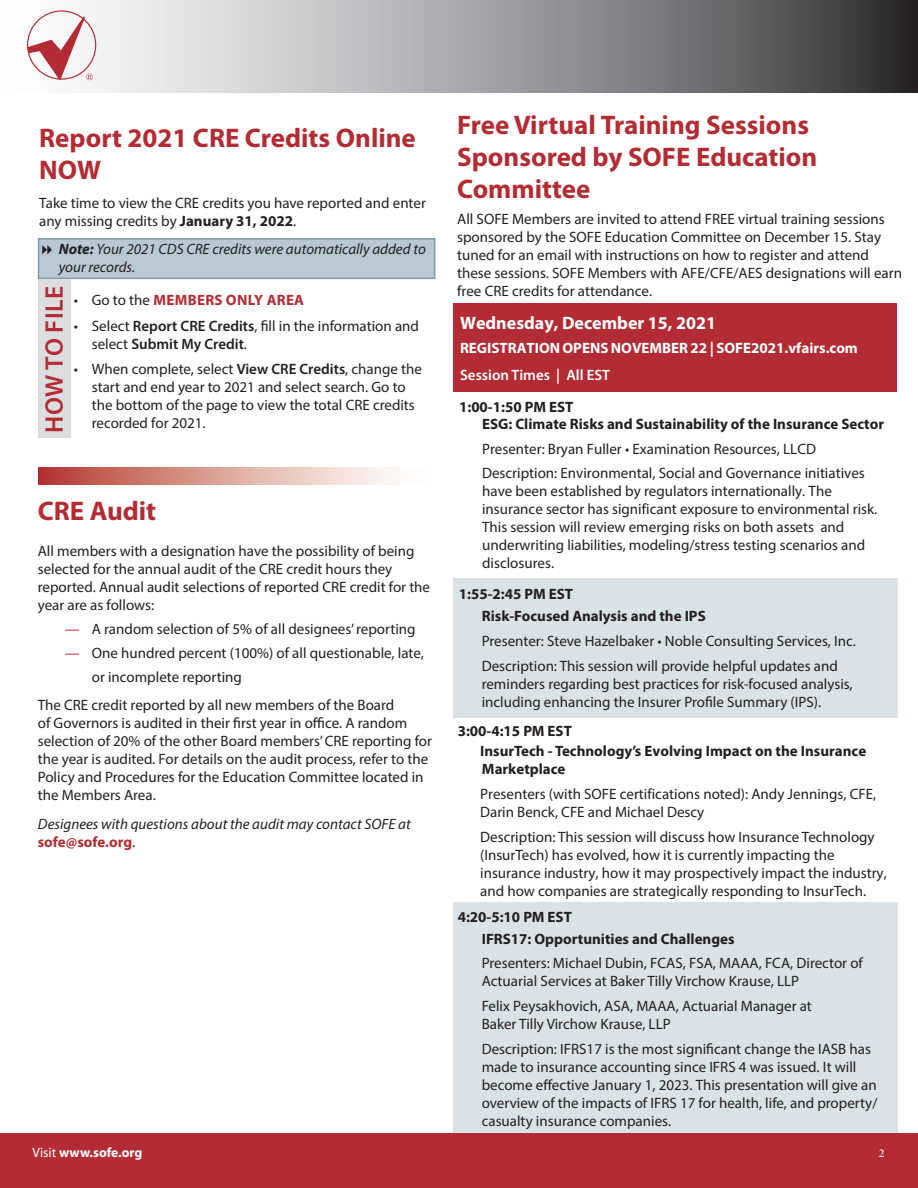
<style>
.page{position:relative;width:918px;height:1188px;background:#fff}
.page>*{position:absolute;margin:0;border:0;box-sizing:border-box;transform-origin:0 0}
.t1{font:700 27px/32.4px "Myriad Pro";color:#b32c33}
.t2{font:600 25.5px "Myriad Pro";letter-spacing:.02em;color:#b32c33}
.t3{font:700 18px "Myriad Pro";color:#fff}
.t4{font:15px/18px "Myriad Pro";color:#231f20}
.t5{font:700 15px/17.7px "Myriad Pro";color:#231f20}
.t6{font:italic 15px/18px "Myriad Pro";color:#231f20}
.t7{font:700 15px "Myriad Pro";color:#fff}
.t8{font:700 15px "Myriad Pro";letter-spacing:.02em;color:#b32c33}
.t9{font:600 15px "Myriad Pro";color:#fff}
.t10{font:700 13.5px "Myriad Pro";color:#fff}
.t11{font:12px "Minion Pro";color:#fff}
.s1{font-weight:700}
.s2{font-weight:400;color:#231f20}
.s3{font-weight:600}
.s4{color:#b32a33}
.s5{font-weight:700;font-style:normal;color:#b32c33}
.s6{font-style:normal}
.s7{font-family:"Myriad";font-weight:400}
</style>
<div class="page">
<div style="left:0;top:1133px;width:918px;height:55px;background:#b32c33"></div>
<svg style="left:27px;top:0;width:891px;height:93px;background:#9b9b9e"></svg>
<svg style="left:28px;top:16px;width:65px;height:64px"></svg>
<div style="left:453px;top:304px;width:443px;height:88px;background:#b32c33"></div>
<div style="left:38px;top:238px;width:397px;height:41px;background:#b8c9d2;border:2px solid #809aa7"></div>
<div style="left:38px;top:279px;width:32px;height:159px;background:#dcdddf"></div>
<div style="left:39px;top:468px;width:396px;height:17px;background:linear-gradient(to right,#b73f32,#fff)"></div>
<div style="left:453px;top:579px;width:445px;height:139px;background:#d9e2e7"></div>
<div style="left:453px;top:902px;width:445px;height:231px;background:#d9e2e7"></div>
<h1 class="t1" style="left:39px;top:121px;width:378px">Report 2021 CRE Credits Online<br>NOW</h1>
<p class="t4" style="left:39px;top:193px;width:388px">Take time to view the CRE credits you have reported and enter any missing credits by <span class="s1">January 31, 2022</span>.</p>
<p class="t6" style="left:59px;top:240px;width:369px"><span class="s1">Note:</span> Your 2021 CDS CRE credits were automatically added to your records.</p>
<p class="t8" style="left:74px;top:290px;width:232px"><span class="s2">• Go to the</span> MEMBERS ONLY AREA</p>
<p class="t4" style="left:92px;top:316px;width:329px;text-indent:-18px">• Select <span class="s3">Report CRE Credits</span>, fill in the information and select <span class="s3">Submit My Credit</span>.</p>
<p class="t4" style="left:92px;top:360px;width:332px;text-indent:-18px">• When complete, select <span class="s3">View CRE Credits</span>, change the start and end year to 2021 and select search. Go to the bottom of the page to view the total CRE credits</p>
<h2 class="t2" style="left:38px;top:433px;width:148px;rotate:-90deg">HOW TO FILE</h2>
<p class="t4" style="left:92px;top:414px;width:115px">recorded for 2021.</p>
<h1 class="t1" style="left:38px;top:494px;width:120px">CRE Audit</h1>
<p class="t4" style="left:38px;top:541px;width:394px">All members with a designation have the possibility of being selected for the annual audit of the CRE credit hours they reported. Annual audit selections of reported CRE credit for the year are as follows:</p>
<p class="t4" style="left:65px;top:619px;width:352px"><span class="s4">—</span> A random selection of 5% of all designees’ reporting</p>
<p class="t4" style="left:92px;top:640px;width:334px;line-height:24px;text-indent:-27px"><span class="s4">—</span> One hundred percent (100%) of all questionable, late, or incomplete reporting</p>
<p class="t4" style="left:38px;top:696px;width:396px">The CRE credit reported by all new members of the Board<br>of Governors is audited in their first year in office. A random selection of 20% of the other Board members’ CRE reporting for the year is audited. For details on the audit process, refer to the Policy and Procedures for the Education Committee located in the Members Area.</p>
<p class="t6" style="left:38px;top:814px;width:374px">Designees with questions about the audit may contact SOFE at <span class="s5">sofe@sofe.org</span><span class="s6">.</span></p>
<h1 class="t1" style="left:457px;top:107px;width:362px">Free Virtual Training Sessions<br>Sponsored by SOFE Education<br>Committee</h1>
<p class="t4" style="left:457px;top:210px;width:446px">All SOFE Members are invited to attend FREE virtual training sessions sponsored by the SOFE Education Committee on December 15. Stay tuned for an email with instructions on how to register and attend these sessions. SOFE Members with AFE/CFE/AES designations will earn free CRE credits for attendance.</p>
<p class="t3" style="left:460px;top:311px;width:258px">Wednesday, December 15, 2021</p>
<p class="t7" style="left:460px;top:339px;width:399px">REGISTRATION OPENS NOVEMBER 22 | SOFE2021.vfairs.com</p>
<p class="t9" style="left:460px;top:365px;width:151px">Session Times | All EST</p>
<p class="t5" style="left:482px;top:397px;width:403px;text-indent:-23px">1:00-1:50 PM EST<br>ESG: Climate Risks and Sustainability of the Insurance Sector</p>
<p class="t4" style="left:482px;top:437px;width:384px;line-height:24.2px">Presenter: Bryan Fuller • Examination Resources, LLCD<br>Description: Environmental, Social and Governance initiatives</p>
<p class="t4" style="left:482px;top:482px;width:397px">have been established by regulators internationally. The insurance sector has significant exposure to environmental risk.<br>This session will review emerging risks on both assets and underwriting liabilities, modeling/stress testing scenarios and disclosures.</p>
<p class="t5" style="left:482px;top:582px;width:226px;line-height:22.2px;text-indent:-23px">1:55-2:45 PM EST<br>Risk-Focused Analysis and the IPS</p>
<p class="t4" style="left:482px;top:628px;width:376px;line-height:24.8px">Presenter: Steve Hazelbaker • Noble Consulting Services, Inc.<br>Description: This session will provide helpful updates and</p>
<p class="t4" style="left:482px;top:674px;width:373px">reminders regarding best practices for risk-focused analysis, including enhancing the Insurer Profile Summary (IPS).</p>
<p class="t5" style="left:480px;top:720px;width:388px;line-height:20.1px;text-indent:-22px">3:00-4:15 PM EST<br>InsurTech - Technology’s Evolving Impact on the Insurance</p>
<p class="t5" style="left:482px;top:760px;width:85px">Marketplace</p>
<p class="t4" style="left:480px;top:785px;width:398px">Presenters (with SOFE certifications noted): Andy Jennings, CFE,<br>Darin Benck, CFE and Michael Descy</p>
<p class="t4" style="left:480px;top:827px;width:408px">Description: This session will discuss how Insurance Technology (InsurTech) has evolved, how it is currently impacting the insurance industry, how it may prospectively impact the industry, and how companies are strategically responding to InsurTech.</p>
<p class="t5" style="left:482px;top:906px;width:254px;line-height:21.6px;text-indent:-24px">4:20-5:10 PM EST<br>IFRS17: Opportunities and Challenges</p>
<p class="t4" style="left:482px;top:954px;width:383px">Presenters: Michael Dubin, FCAS, FSA, MAAA, FCA, Director of<br>Actuarial Services at Baker Tilly Virchow Krause, LLP</p>
<p class="t4" style="left:482px;top:997px;width:332px">Felix Peysakhovich, ASA, MAAA, Actuarial Manager at<br>Baker Tilly Virchow Krause, LLP</p>
<p class="t4" style="left:482px;top:1040px;width:397px">Description: IFRS17 is the most significant change the IASB has made to insurance accounting since IFRS 4 was issued. It will become effective January 1, 2023. This presentation will give an overview of the impacts of IFRS 17 for health, life, and property/ casualty insurance companies.</p>
<p class="t10" style="left:32px;top:1144px;width:112px"><span class="s7">Visit</span> www.sofe.org</p>
<p class="t11" style="left:879px;top:1145px;width:7px">2</p>
</div>
